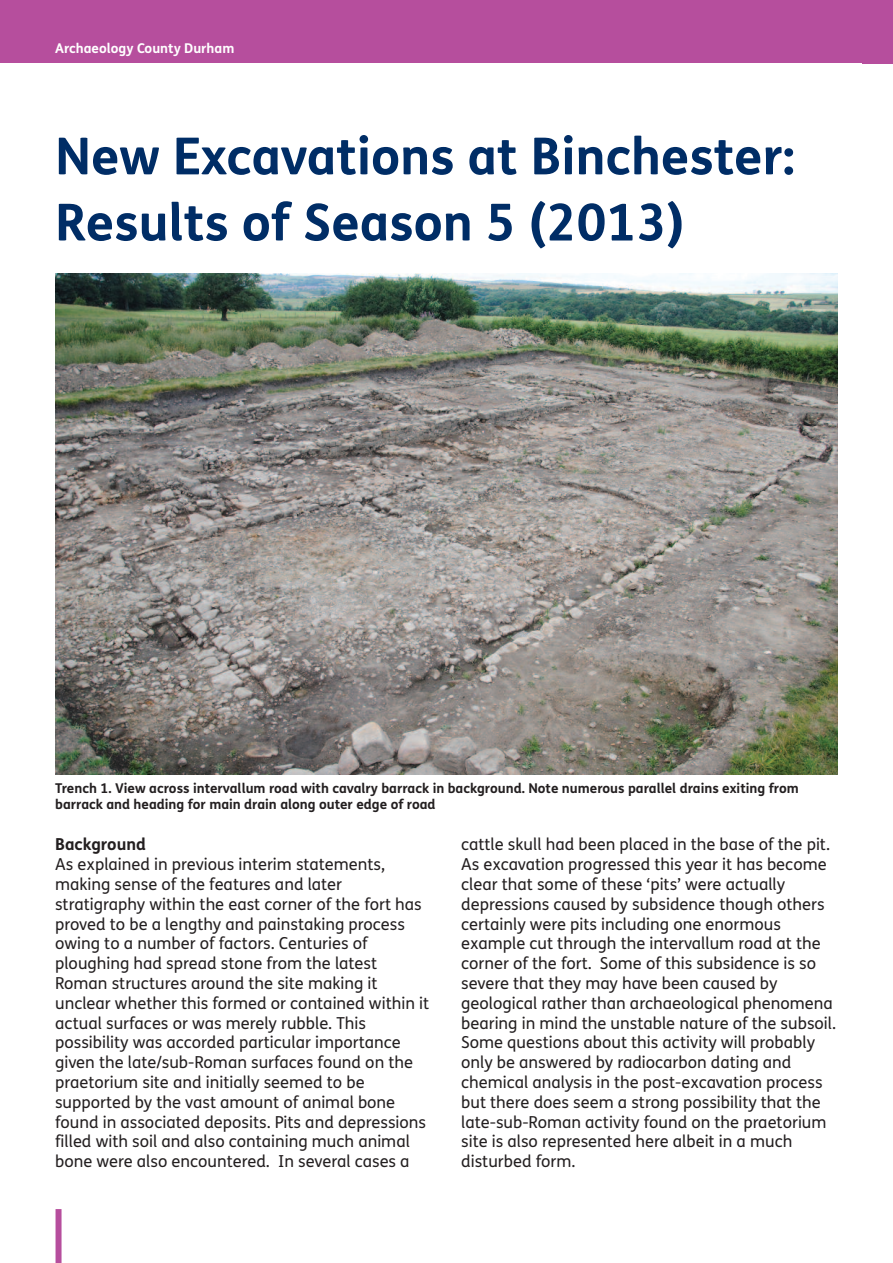
<style>
.page{position:relative;width:893px;height:1263px;background:#fff}
.page>*{position:absolute;margin:0;border:0;box-sizing:border-box;transform-origin:0 0}
.t1{font:700 51px/66.2px "FS Me";color:#002d66}
.t2{font:16.5px/19.8px "FS Me";color:#231f20}
.t3{font:700 16.5px "FS Me";color:#231f20}
.t4{font:700 13.5px/16.2px "FS Me";color:#231f20}
.t5{font:700 13.5px "FS Me";color:#fff}
</style>
<div class="page">
<div style="left:0;top:0;width:893px;height:63px;background:#b64e9d"></div>
<img style="left:55px;top:274px;width:782px;height:501px">
<div style="left:56px;top:1209px;width:6px;height:54px;background:#b64e9d"></div>
<p class="t5" style="left:55px;top:39px;width:181px">Archaeology County Durham</p>
<h1 class="t1" style="left:55px;top:123px;width:741px">New Excavations at Binchester:<br>Results of Season 5 (2013)</h1>
<p class="t4" style="left:55px;top:780px;width:745px">Trench 1. View across intervallum road with cavalry barrack in background. Note numerous parallel drains exiting from barrack and heading for main drain along outer edge of road</p>
<p class="t3" style="left:55px;top:834px;width:92px">Background</p>
<p class="t2" style="left:55px;top:855px;width:376px">As explained in previous interim statements, making sense of the features and later stratigraphy within the east corner of the fort has proved to be a lengthy and painstaking process owing to a number of factors. Centuries of ploughing had spread stone from the latest Roman structures around the site making it unclear whether this formed or contained within it actual surfaces or was merely rubble. This possibility was accorded particular importance given the late/sub-Roman surfaces found on the praetorium site and initially seemed to be supported by the vast amount of animal bone found in associated deposits. Pits and depressions filled with soil and also containing much animal bone were also encountered. In several cases a</p>
<p class="t2" style="left:461px;top:835px;width:376px">cattle skull had been placed in the base of the pit.<br>As excavation progressed this year it has become clear that some of these ‘pits’ were actually depressions caused by subsidence though others certainly were pits including one enormous example cut through the intervallum road at the corner of the fort. Some of this subsidence is so severe that they may have been caused by geological rather than archaeological phenomena bearing in mind the unstable nature of the subsoil.<br>Some questions about this activity will probably only be answered by radiocarbon dating and chemical analysis in the post-excavation process but there does seem a strong possibility that the late-sub-Roman activity found on the praetorium site is also represented here albeit in a much disturbed form.</p>
</div>
